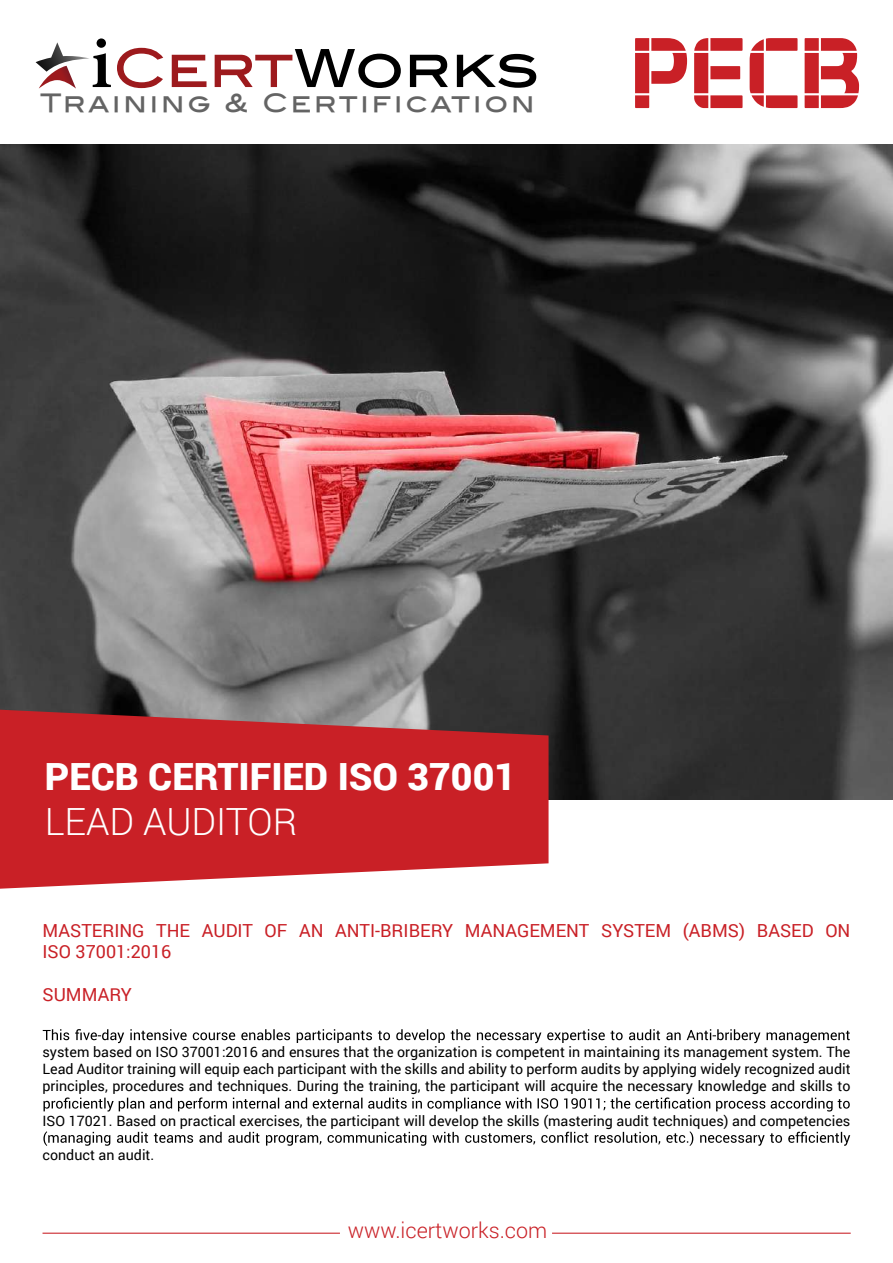
<style>
.page{position:relative;width:893px;height:1263px;background:#fff}
.page>*{position:absolute;margin:0;border:0;box-sizing:border-box;transform-origin:0 0}
.t1{font:52.5px "Blair Md ITCTT Medium";color:#000}
.t2{font:900 37.5px "Roboto";color:#fff}
.t3{font:300 37.5px "Roboto";color:#fff}
.t4{font:25.2px "Blair Md ITCTT Medium";letter-spacing:.11em;color:#646464}
.t5{font:300 21.6px "Roboto";color:#c92026}
.t6{font:18px/21.6px "Roboto";color:#c92026}
.t7{font:14.25px/17.1px "Roboto";color:#000;text-align:justify}
.s1{font-family:"Adobe Hebrew";font-weight:700;font-size:73.5px}
.s2{color:#9d1a1d}
</style>
<div class="page">
<img style="left:0;top:145px;width:893px;height:654px">
<svg style="left:43px;top:1029px;width:807px;height:14px"></svg>
<svg style="left:44px;top:1097px;width:806px;height:14px"></svg>
<svg style="left:43px;top:1131px;width:807px;height:15px"></svg>
<svg style="left:0;top:710px;width:549px;height:179px;background:#c6353a"></svg>
<svg style="left:694px;top:38px;width:48px;height:70px"></svg>
<svg style="left:750px;top:38px;width:47px;height:70px"></svg>
<svg style="left:805px;top:38px;width:54px;height:70px"></svg>
<svg style="left:635px;top:38px;width:52px;height:70px"></svg>
<svg style="left:36px;top:42px;width:53px;height:47px"></svg>
<hr style="left:43px;top:1232px;width:297px;height:2px;background:#c92026">
<hr style="left:552px;top:1232px;width:299px;height:2px;background:#c92026">
<h1 class="t1" style="left:90px;top:36px;width:450px"><span class="s1">i</span><span class="s2">Cert</span>Works</h1>
<h3 class="t4" style="left:40px;top:87px;width:496px">Training &amp; Certification</h3>
<h2 class="t2" style="left:45px;top:750px;width:473px">PECB CERTIFIED ISO 37001</h2>
<h2 class="t3" style="left:45px;top:795px;width:254px">LEAD AUDITOR</h2>
<p class="t6" style="left:43px;top:919px;width:809px">MASTERING THE AUDIT OF AN ANTI-BRIBERY MANAGEMENT SYSTEM (ABMS) BASED ON<br>ISO 37001:2016</p>
<p class="t6" style="left:43px;top:983px;width:91px">SUMMARY</p>
<p class="t7" style="left:43px;top:1043px;width:810px">system based on ISO 37001:2016 and ensures that the organization is competent in maintaining its management system. The Lead Auditor training will equip each participant with the skills and ability to perform audits by applying widely recognized audit principles, procedures and techniques. During the training, the participant will acquire the necessary knowledge and skills to</p>
<p class="t7" style="left:43px;top:1111px;width:809px">ISO 17021. Based on practical exercises, the participant will develop the skills (mastering audit techniques) and competencies</p>
<p class="t7" style="left:43px;top:1146px;width:113px">conduct an audit.</p>
<h3 class="t5" style="left:348px;top:1215px;width:201px">www.icertworks.com</h3>
</div>
